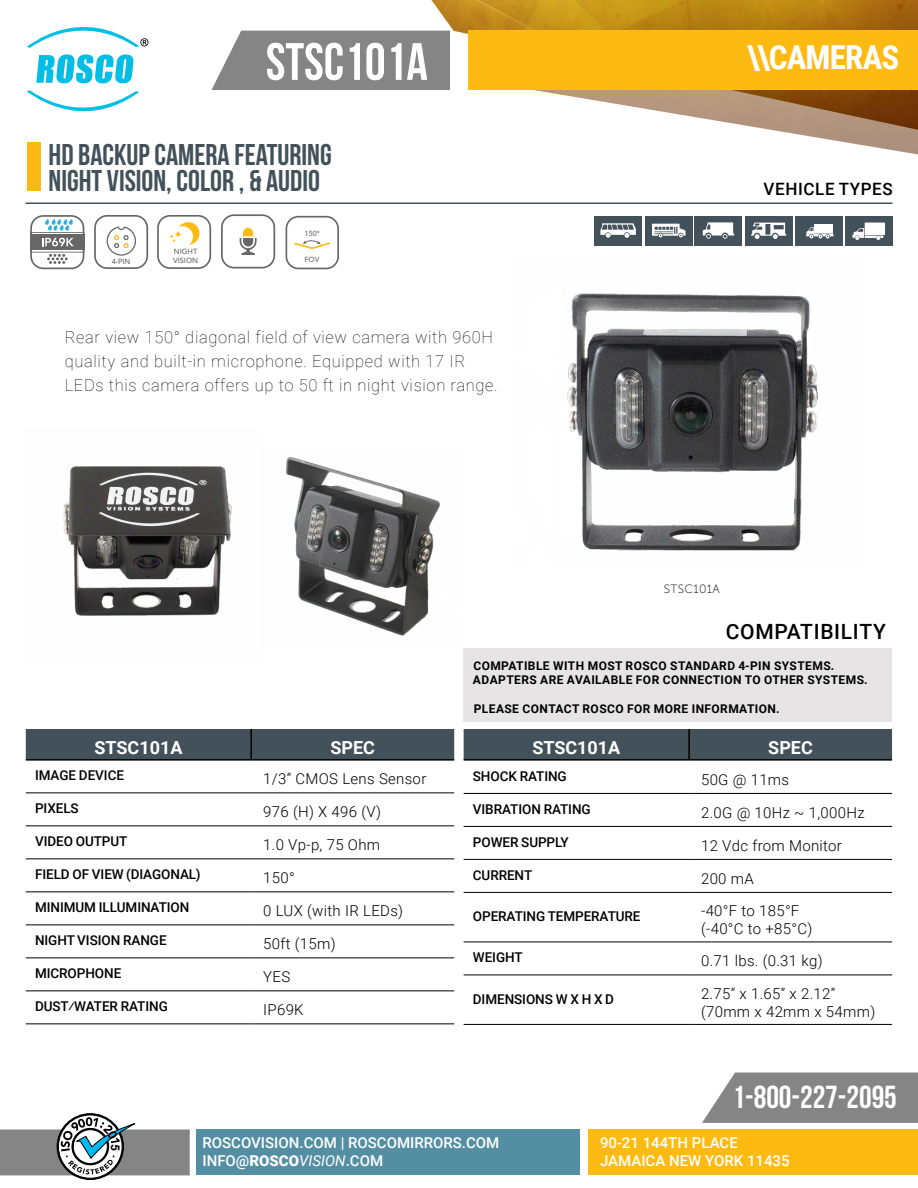
<style>
.page{position:relative;width:918px;height:1188px;background:#fff}
.page>*{position:absolute;margin:0;border:0;box-sizing:border-box;transform-origin:0 0}
.t1{font:52.5px "Bebas Neue";color:#fff}
.t2{font:700 33px "Roboto Condensed";letter-spacing:-.025em;color:#fff}
.t3{font:31.8px "Bebas Neue";color:#fff}
.t4{font:30px/25.5px "Bebas Neue";color:#43525a}
.t5{font:500 21px "Roboto";letter-spacing:.035em;color:#000}
.t6{font:700 18px "Roboto";color:#fff}
.t7{font:500 16.95px "Roboto";letter-spacing:.035em;color:#000}
.t8{font:100 16.5px/24px "Roboto";letter-spacing:.04em;color:#000}
.t9{font:300 15px/18px "Roboto";letter-spacing:.02em;color:#000}
.t10{font:500 15px/18px "Roboto";color:#fff}
.t11{font:500 13.5px "Roboto";letter-spacing:-.005em;color:#000}
.t12{font:700 12px/14.4px "Roboto";letter-spacing:.035em;color:#000}
.t13{font:12px "Museo Sans 100";letter-spacing:.025em;color:#000}
.t14{font:800 11.85px "Avenir LT Std";color:#666767}
.t15{font:500 7.5px "Avenir LT Std";color:#686768}
.t16{font:500 7.35px "Avenir LT Std";color:#686768}
.s1{font-weight:900}
.s2{font-weight:400;font-style:italic}
</style>
<div class="page">
<img style="left:802px;top:135px;width:116px;height:20px">
<svg style="left:212px;top:31px;width:129px;height:59px;background:#939293"></svg>
<svg style="left:36px;top:54px;width:97px;height:29px"></svg>
<svg style="left:27px;top:27px;width:121px;height:21px"></svg>
<svg style="left:27px;top:90px;width:112px;height:21px"></svg>
<img style="left:341px;top:0;width:577px;height:135px">
<div style="left:468px;top:31px;width:450px;height:59px;background:#fdba12"></div>
<div style="left:588px;top:1130px;width:330px;height:45px;background:#fdba12"></div>
<div style="left:196px;top:1130px;width:384px;height:45px;background:#548ea2"></div>
<hr style="left:26px;top:202px;width:866px;height:2px;background:#43525a">
<svg style="left:702px;top:1072px;width:216px;height:51px;background:#908f90"></svg>
<div style="left:26px;top:729px;width:428px;height:30px;background:#43525a"></div>
<hr style="left:250px;top:729px;width:2px;height:30px;background:#000">
<hr style="left:26px;top:759px;width:225px;height:2px;background:#000">
<hr style="left:251px;top:759px;width:203px;height:2px;background:#000">
<hr style="left:26px;top:793px;width:225px;height:1px;background:#000">
<hr style="left:26px;top:826px;width:225px;height:1px;background:#000">
<hr style="left:26px;top:859px;width:225px;height:1px;background:#000">
<hr style="left:26px;top:892px;width:225px;height:1px;background:#000">
<hr style="left:26px;top:925px;width:225px;height:1px;background:#000">
<hr style="left:26px;top:958px;width:225px;height:1px;background:#000">
<hr style="left:26px;top:991px;width:225px;height:1px;background:#000">
<hr style="left:26px;top:1024px;width:225px;height:1px;background:#000">
<hr style="left:251px;top:793px;width:203px;height:1px;background:#000">
<hr style="left:251px;top:826px;width:203px;height:1px;background:#000">
<hr style="left:251px;top:859px;width:203px;height:1px;background:#000">
<hr style="left:251px;top:892px;width:203px;height:1px;background:#000">
<hr style="left:251px;top:925px;width:203px;height:1px;background:#000">
<hr style="left:251px;top:958px;width:203px;height:1px;background:#000">
<hr style="left:251px;top:991px;width:203px;height:1px;background:#000">
<hr style="left:251px;top:1024px;width:203px;height:1px;background:#000">
<div style="left:464px;top:729px;width:428px;height:30px;background:#43525a"></div>
<hr style="left:688px;top:729px;width:2px;height:30px;background:#000">
<hr style="left:464px;top:759px;width:225px;height:2px;background:#000">
<hr style="left:689px;top:759px;width:203px;height:2px;background:#000">
<hr style="left:464px;top:793px;width:225px;height:1px;background:#000">
<hr style="left:464px;top:826px;width:225px;height:1px;background:#000">
<hr style="left:464px;top:859px;width:225px;height:1px;background:#000">
<hr style="left:464px;top:892px;width:225px;height:1px;background:#000">
<hr style="left:464px;top:942px;width:225px;height:1px;background:#000">
<hr style="left:464px;top:975px;width:225px;height:1px;background:#000">
<hr style="left:689px;top:793px;width:203px;height:1px;background:#000">
<hr style="left:689px;top:826px;width:203px;height:1px;background:#000">
<hr style="left:689px;top:859px;width:203px;height:1px;background:#000">
<hr style="left:689px;top:892px;width:203px;height:1px;background:#000">
<hr style="left:689px;top:942px;width:203px;height:1px;background:#000">
<hr style="left:689px;top:975px;width:203px;height:1px;background:#000">
<hr style="left:464px;top:1024px;width:225px;height:1px;background:#000">
<hr style="left:689px;top:1024px;width:203px;height:1px;background:#000">
<div style="left:27px;top:142px;width:13px;height:48px;background:#fdba12"></div>
<div style="left:464px;top:648px;width:428px;height:74px;background:#e6e4e4"></div>
<svg style="left:157px;top:215px;width:54px;height:54px"></svg>
<svg style="left:94px;top:215px;width:54px;height:54px"></svg>
<div style="left:594px;top:216px;width:48px;height:29px;background:#43525a"></div>
<svg style="left:600px;top:223px;width:36px;height:15px"></svg>
<div style="left:695px;top:216px;width:47px;height:29px;background:#43525a"></div>
<svg style="left:703px;top:222px;width:31px;height:17px"></svg>
<div style="left:745px;top:216px;width:47px;height:29px;background:#43525a"></div>
<svg style="left:751px;top:223px;width:35px;height:16px"></svg>
<div style="left:845px;top:216px;width:47px;height:30px;background:#43525a"></div>
<div style="left:865px;top:223px;width:20px;height:12px;background:#fff"></div>
<svg style="left:852px;top:228px;width:31px;height:12px"></svg>
<div style="left:645px;top:216px;width:48px;height:29px;background:#43525a"></div>
<svg style="left:652px;top:224px;width:34px;height:13px"></svg>
<div style="left:795px;top:216px;width:48px;height:29px;background:#43525a"></div>
<div style="left:815px;top:224px;width:18px;height:8px;background:#fff"></div>
<svg style="left:806px;top:227px;width:27px;height:12px"></svg>
<svg style="left:30px;top:215px;width:54px;height:54px"></svg>
<img style="left:286px;top:457px;width:154px;height:179px">
<img style="left:63px;top:466px;width:169px;height:150px">
<img style="left:567px;top:293px;width:251px;height:258px">
<svg style="left:285px;top:215px;width:54px;height:54px"></svg>
<svg style="left:221px;top:214px;width:54px;height:54px"></svg>
<svg style="left:0;top:1117px;width:190px;height:58px"></svg>
<h1 class="t1" style="left:266px;top:33px;width:163px">STSC101A</h1>
<h3 class="t4" style="left:49px;top:142px;width:285px">HD BACKUP CAMERA FEATURING<br>NIGHT VISION, COLOR , &amp; AUDIO</h3>
<p class="t15" style="left:174px;top:247px;width:25px">NIGHT</p>
<p class="t15" style="left:112px;top:257px;width:20px">4-PIN</p>
<p class="t15" style="left:173px;top:256px;width:27px">VISION</p>
<p class="t16" style="left:305px;top:229px;width:17px">150°</p>
<p class="t16" style="left:304px;top:255px;width:16px">FOV</p>
<p class="t8" style="left:65px;top:325px;width:434px">Rear view 150° diagonal field of view camera with 960H quality and built-in microphone. Equipped with 17 IR<br>LEDs this camera offers up to 50 ft in night vision range.</p>
<p class="t14" style="left:170px;top:332px;width:19px">60’</p>
<h2 class="t2" style="left:747px;top:35px;width:154px">\\CAMERAS</h2>
<p class="t7" style="left:764px;top:177px;width:131px">VEHICLE TYPES</p>
<p class="t13" style="left:664px;top:583px;width:57px">STSC101A</p>
<h3 class="t5" style="left:726px;top:616px;width:162px">COMPATIBILITY</h3>
<p class="t6" style="left:95px;top:735px;width:90px">STSC101A</p>
<p class="t6" style="left:330px;top:735px;width:46px">SPEC</p>
<p class="t11" style="left:35px;top:766px;width:91px">IMAGE DEVICE</p>
<p class="t9" style="left:263px;top:769px;width:165px">1/3” CMOS Lens Sensor</p>
<p class="t11" style="left:35px;top:799px;width:45px">PIXELS</p>
<p class="t9" style="left:263px;top:802px;width:119px">976 (H) X 496 (V)</p>
<p class="t11" style="left:35px;top:832px;width:94px">VIDEO OUTPUT</p>
<p class="t9" style="left:263px;top:835px;width:118px">1.0 Vp-p, 75 Ohm</p>
<p class="t11" style="left:35px;top:865px;width:167px">FIELD OF VIEW (DIAGONAL)</p>
<p class="t9" style="left:263px;top:868px;width:33px">150°</p>
<p class="t11" style="left:35px;top:898px;width:156px">MINIMUM ILLUMINATION</p>
<p class="t9" style="left:263px;top:901px;width:141px">0 LUX (with IR LEDs)</p>
<p class="t11" style="left:35px;top:931px;width:133px">NIGHT VISION RANGE</p>
<p class="t9" style="left:263px;top:934px;width:74px">50ft (15m)</p>
<p class="t11" style="left:35px;top:964px;width:88px">MICROPHONE</p>
<p class="t9" style="left:263px;top:967px;width:28px">YES</p>
<p class="t11" style="left:35px;top:997px;width:134px">DUST/WATER RATING</p>
<p class="t9" style="left:263px;top:1000px;width:42px">IP69K</p>
<p class="t12" style="left:473px;top:658px;width:396px">COMPATIBLE WITH MOST ROSCO STANDARD 4-PIN SYSTEMS.<br>ADAPTERS ARE AVAILABLE FOR CONNECTION TO OTHER SYSTEMS.</p>
<p class="t12" style="left:474px;top:701px;width:307px">PLEASE CONTACT ROSCO FOR MORE INFORMATION.</p>
<p class="t6" style="left:532px;top:735px;width:90px">STSC101A</p>
<p class="t6" style="left:768px;top:735px;width:46px">SPEC</p>
<p class="t11" style="left:473px;top:767px;width:95px">SHOCK RATING</p>
<p class="t9" style="left:701px;top:770px;width:90px">50G @ 11ms</p>
<p class="t11" style="left:473px;top:800px;width:119px">VIBRATION RATING</p>
<p class="t9" style="left:701px;top:803px;width:165px">2.0G @ 10Hz ~ 1,000Hz</p>
<p class="t11" style="left:473px;top:833px;width:97px">POWER SUPPLY</p>
<p class="t9" style="left:701px;top:836px;width:142px">12 Vdc from Monitor</p>
<p class="t11" style="left:473px;top:866px;width:61px">CURRENT</p>
<p class="t9" style="left:701px;top:869px;width:54px">200 mA</p>
<p class="t11" style="left:473px;top:907px;width:169px">OPERATING TEMPERATURE</p>
<p class="t9" style="left:701px;top:901px;width:113px">-40°F to 185°F (-40°C to +85°C)</p>
<p class="t11" style="left:473px;top:948px;width:51px">WEIGHT</p>
<p class="t9" style="left:701px;top:951px;width:123px">0.71 lbs. (0.31 kg)</p>
<p class="t11" style="left:473px;top:989px;width:143px">DIMENSIONS W X H X D</p>
<p class="t9" style="left:701px;top:984px;width:176px">2.75” x 1.65” x 2.12” (70mm x 42mm x 54mm)</p>
<h3 class="t3" style="left:733px;top:1080px;width:166px">1-800-227-2095</h3>
<p class="t10" style="left:202px;top:1133px;width:298px">ROSCOVISION.COM | ROSCOMIRRORS.COM<br>INFO@<span class="s1">ROSCO</span><span class="s2">VISION</span>.COM</p>
<p class="t10" style="left:600px;top:1133px;width:191px">90-21 144TH PLACE<br>JAMAICA NEW YORK 11435</p>
</div>
